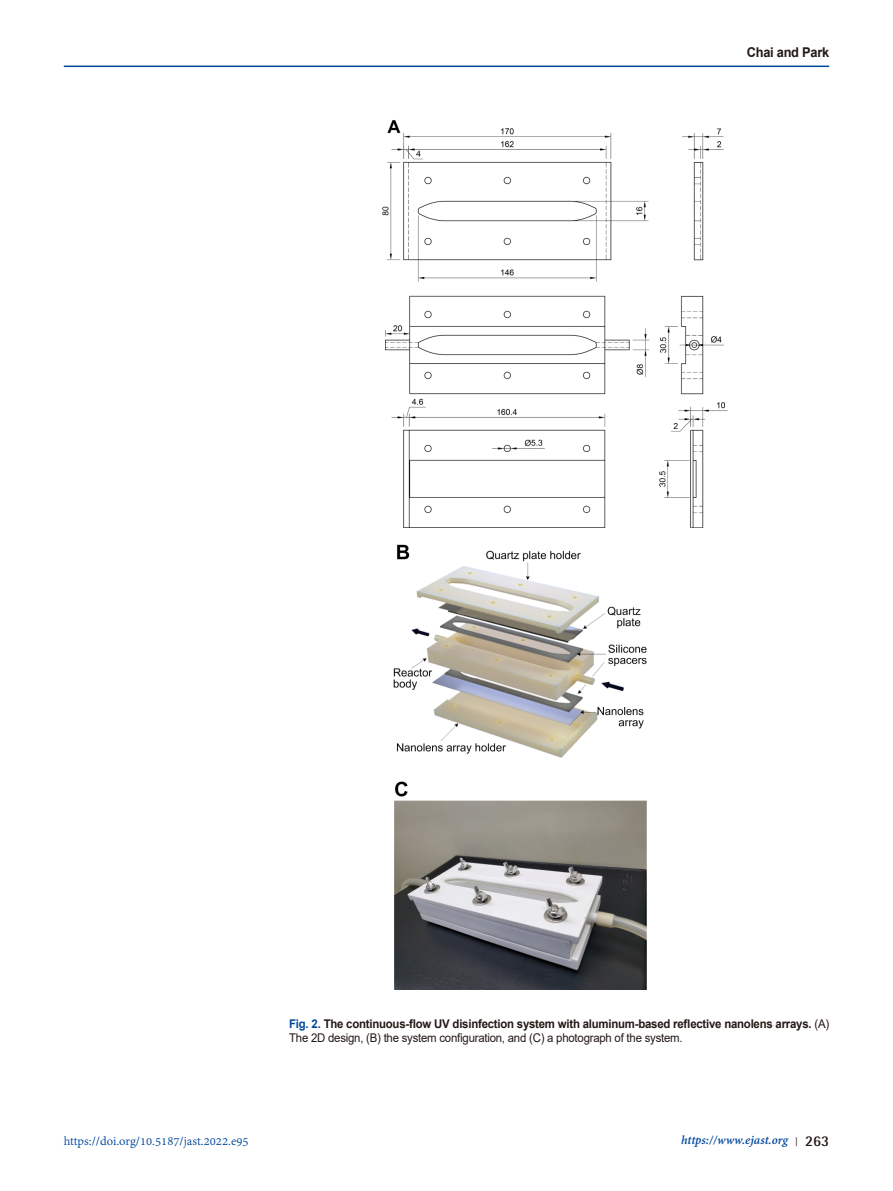
<style>
.page{position:relative;width:893px;height:1191px;background:#fff}
.page>*{position:absolute;margin:0;border:0;box-sizing:border-box;transform-origin:0 0}
.t1{font:13.5px "Adobe Devanagari";color:#00479d}
.t2{font:italic 700 13.5px "Adobe Devanagari";color:#00479d}
.t3{font:700 13.5px "Arial";letter-spacing:-.02em;color:#231916;scale:.95 1}
.t4{font:700 12px/14.4px "Arial";letter-spacing:-.02em;color:#231916;scale:.95 1}
.s1{color:#00479d}
.s2{font-weight:400}
.s3{font-family:"Shonar Bangla";font-style:normal;font-size:12px;color:#231916}
.s4{font-family:"Rotis Semi Sans Std";font-style:normal;font-size:15px;color:#231916}
</style>
<div class="page">
<hr style="left:64px;top:66px;width:765px;height:1px;background:#00479d">
<img style="left:382px;top:120px;width:346px;height:407px">
<img style="left:394px;top:544px;width:253px;height:213px">
<img style="left:394px;top:781px;width:252px;height:208px">
<p class="t3" style="left:747px;top:42px;width:88px">Chai and Park</p>
<p class="t4" style="left:289px;top:1016px;width:570px"><span class="s1">Fig. 2.</span> The continuous-flow UV disinfection system with aluminum-based reflective nanolens arrays. <span class="s2">(A)<br>The 2D design, (B) the system configuration, and (C) a photograph of the system.</span></p>
<p class="t1" style="left:64px;top:1133px;width:186px">https://doi.org/10.5187/jast.2022.e95</p>
<p class="t2" style="left:681px;top:1132px;width:150px">https://www.ejast.org <span class="s3">|</span> <span class="s4">263</span></p>
</div>
